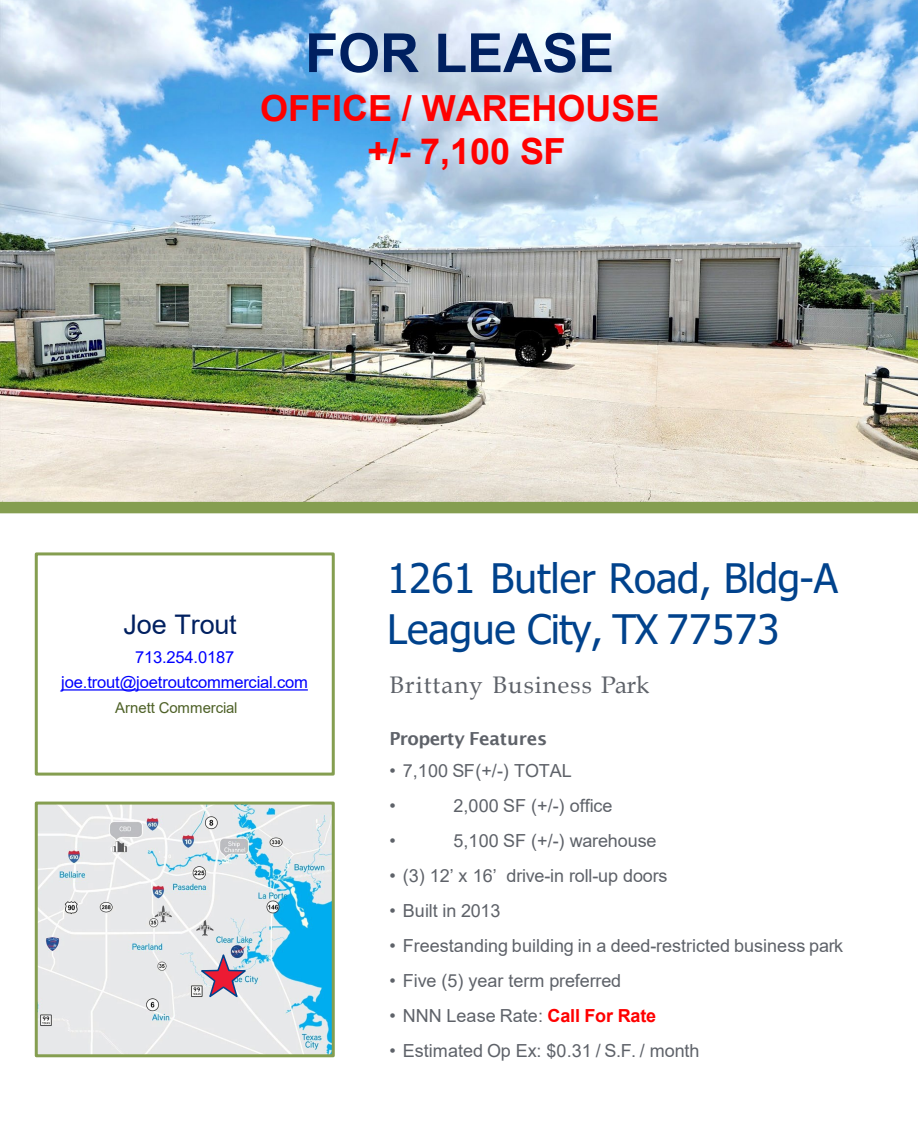
<style>
.page{position:relative;width:918px;height:1134px;background:#fff}
.page>*{position:absolute;margin:0;border:0;box-sizing:border-box;transform-origin:0 0}
.t1{font:700 54px "Arial";color:#002060}
.t2{font:40.5px/51px "Tahoma";color:#00428c}
.t3{font:700 36px "Arial";color:#f00}
.t4{font:27px "Arial";letter-spacing:-.005em;color:#002060}
.t5{font:24px "Book Antiqua";letter-spacing:.04em;color:#5e6269}
.t6{font:18px "Arial";color:#5e6269}
.t7{font:600 18px "Lucida Sans";letter-spacing:-.015em;color:#5e6269}
.t8{font:16.5px "Arial";letter-spacing:-.015em;color:#00f}
.t9{font:15px "Arial";letter-spacing:-.005em;color:#4e6127}
.s1{font-weight:700;color:#f00}
</style>
<div class="page">
<img style="left:0;top:0;width:918px;height:502px">
<svg style="left:61px;top:689px;width:247px;height:2px"></svg>
<img style="left:39px;top:806px;width:292px;height:247px">
<svg style="left:198px;top:953px;width:51px;height:47px;background:#c5a5b6"></svg>
<div style="left:35px;top:802px;width:300px;height:255px;border:3px solid #859e50"></div>
<div style="left:35px;top:552px;width:300px;height:224px;border:3px solid #859e50"></div>
<div style="left:0;top:502px;width:918px;height:11px;background:#859e50"></div>
<p class="t1" style="left:305px;top:15px;width:311px">FOR LEASE</p>
<p class="t3" style="left:260px;top:83px;width:401px">OFFICE / WAREHOUSE</p>
<p class="t3" style="left:368px;top:126px;width:200px">+/- 7,100 SF</p>
<p class="t4" style="left:123px;top:605px;width:115px">Joe Trout</p>
<p class="t8" style="left:135px;top:646px;width:101px">713.254.0187</p>
<p class="t8" style="left:61px;top:670px;width:248px">joe.trout@joetroutcommercial.com</p>
<p class="t9" style="left:115px;top:698px;width:124px">Arnett Commercial</p>
<p class="t2" style="left:387px;top:555px;width:452px">1261 Butler Road, Bldg-A<br>League City, TX 77573</p>
<p class="t5" style="left:389px;top:668px;width:261px">Brittany Business Park</p>
<p class="t7" style="left:389px;top:728px;width:159px">Property Features</p>
<p class="t6" style="left:389px;top:758px;width:184px">• 7,100 SF(+/-) TOTAL</p>
<p class="t6" style="left:389px;top:793px;width:8px">•</p>
<p class="t6" style="left:389px;top:828px;width:8px">•</p>
<p class="t6" style="left:454px;top:793px;width:160px">2,000 SF (+/-) office</p>
<p class="t6" style="left:454px;top:828px;width:204px">5,100 SF (+/-) warehouse</p>
<p class="t6" style="left:389px;top:863px;width:280px">• (3) 12’ x 16’ drive-in roll-up doors</p>
<p class="t6" style="left:389px;top:898px;width:112px">• Built in 2013</p>
<p class="t6" style="left:389px;top:933px;width:455px">• Freestanding building in a deed-restricted business park</p>
<p class="t6" style="left:389px;top:968px;width:233px">• Five (5) year term preferred</p>
<p class="t6" style="left:389px;top:1003px;width:268px">• NNN Lease Rate: <span class="s1">Call For Rate</span></p>
<p class="t6" style="left:389px;top:1039px;width:312px">• Estimated Op Ex: $0.31 / S.F. / month</p>
</div>
